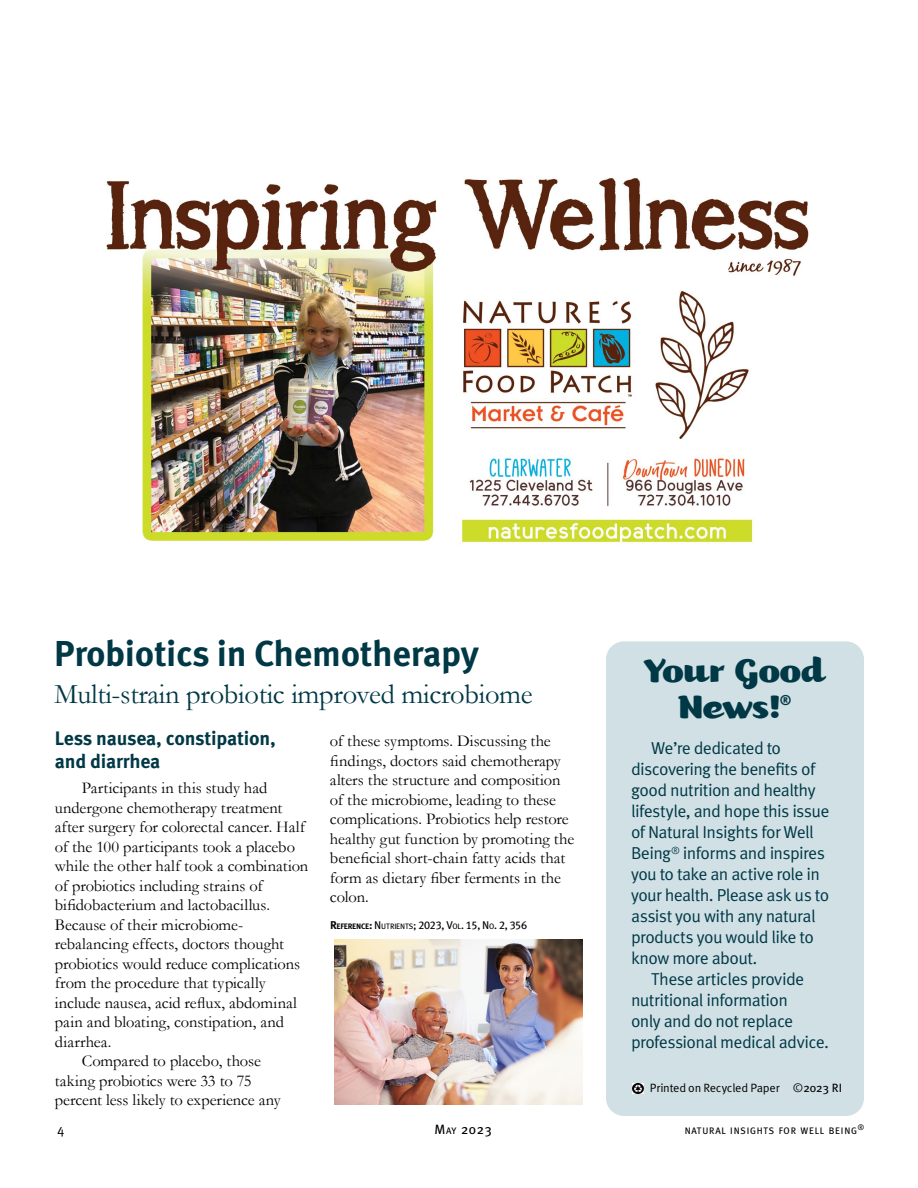
<style>
.page{position:relative;width:918px;height:1188px;background:#fff}
.page>*{position:absolute;margin:0;border:0;box-sizing:border-box;transform-origin:0 0}
.t1{font:39px/36px "Kari OSF";color:#003846;text-align:center}
.t2{font:700 36px "Meta OT";letter-spacing:-.01em;color:#003846}
.t3{font:28.5px "Garamond";letter-spacing:-.01em;color:#003846}
.t4{font:700 19.5px/22.5px "Meta OT";letter-spacing:-.01em;color:#003846}
.t5{font:17.25px/21px "Meta OT";letter-spacing:-.035em;color:#003846}
.t6{font:16.5px/19.5px "Garamond";letter-spacing:-.005em;color:#000}
.t7{font:700 13.95px "Meta OT";color:#003846}
.t8{font:13.5px "Meta Plus";color:#000}
.t9{font:13.5px "Meta OT";color:#000}
.t10{font:12px "Meta OT";letter-spacing:-.015em;color:#000}
.t11{font:11.25px "Meta Plus Book Caps";letter-spacing:-.02em;color:#000}
.t12{font:9.45px "Meta Plus";letter-spacing:.075em;color:#000}
.t13{font:7.8px "Meta Plus";color:#000}
.s1{font-family:"Meta Plus Bold Caps"}
.s2{font-family:"Meta Plus Bold Caps";font-size:7.8px}
.s3{font-size:7.8px}
.s4{font-family:"Meta Plus"}
.s5{font-size:9.45px}
</style>
<div class="page">
<div style="left:606px;top:641px;width:258px;height:475px;background:#d0e0e5;border-radius:18px"></div>
<svg style="left:633px;top:1083px;width:11px;height:11px"></svg>
<img style="left:334px;top:939px;width:249px;height:166px">
<img style="left:106px;top:177px;width:703px;height:368px">
<h2 class="t2" style="left:54px;top:631px;width:427px">Probiotics in Chemotherapy</h2>
<h3 class="t3" style="left:54px;top:675px;width:480px">Multi-strain probiotic improved microbiome</h3>
<p class="t4" style="left:55px;top:727px;width:223px">Less nausea, constipation, and diarrhea</p>
<p class="t6" style="left:82px;top:778px;width:187px">Participants in this study had</p>
<p class="t6" style="left:55px;top:797px;width:229px">undergone chemotherapy treatment</p>
<p class="t6" style="left:55px;top:817px;width:252px">after surgery for colorectal cancer. Half</p>
<p class="t6" style="left:55px;top:836px;width:242px">of the 100 participants took a placebo</p>
<p class="t6" style="left:55px;top:856px;width:255px">while the other half took a combination</p>
<p class="t6" style="left:55px;top:875px;width:209px">of probiotics including strains of</p>
<p class="t6" style="left:55px;top:895px;width:217px">bifidobacterium and lactobacillus.</p>
<p class="t6" style="left:55px;top:914px;width:190px">Because of their microbiome-</p>
<p class="t6" style="left:55px;top:934px;width:231px">rebalancing effects, doctors thought</p>
<p class="t6" style="left:55px;top:953px;width:247px">probiotics would reduce complications</p>
<p class="t6" style="left:55px;top:973px;width:212px">from the procedure that typically</p>
<p class="t6" style="left:55px;top:992px;width:244px">include nausea, acid reflux, abdominal</p>
<p class="t6" style="left:55px;top:1012px;width:231px">pain and bloating, constipation, and</p>
<p class="t6" style="left:55px;top:1031px;width:58px">diarrhea.</p>
<p class="t6" style="left:82px;top:1051px;width:181px">Compared to placebo, those</p>
<p class="t6" style="left:55px;top:1070px;width:198px">taking probiotics were 33 to 75</p>
<p class="t6" style="left:55px;top:1090px;width:227px">percent less likely to experience any</p>
<p class="t6" style="left:330px;top:731px;width:246px">of these symptoms. Discussing the findings, doctors said chemotherapy alters the structure and composition of the microbiome, leading to these complications. Probiotics help restore healthy gut function by promoting the beneficial short-chain fatty acids that form as dietary fiber ferments in the colon.</p>
<p class="t11" style="left:330px;top:919px;width:199px"><span class="s1">R</span><span class="s2">EFERENCE</span><span class="s1">:</span> N <span class="s3">UTRIENTS</span>; 2023, V<span class="s3">OL</span>. 15, N <span class="s3">O</span>. 2, 356</p>
<h1 class="t1" style="left:644px;top:653px;width:184px">Your Good<br>News!</h1>
<p class="t7" style="left:780px;top:692px;width:13px">®</p>
<p class="t5" style="left:631px;top:738px;width:200px;text-indent:20px">We’re dedicated to discovering the benefits of good nutrition and healthy lifestyle, and hope this issue of Natural Insights for Well<br>Being<sup>®</sup> informs and inspires you to take an active role in your health. Please ask us to assist you with any natural products you would like to know more about.</p>
<p class="t5" style="left:631px;top:969px;width:200px;text-indent:20px">These articles provide nutritional information<br>only and do not replace professional medical advice.</p>
<p class="t10" style="left:650px;top:1081px;width:194px">Printed on Recycled Paper ©<span class="s4">2023 RI</span></p>
<p class="t13" style="left:858px;top:1122px;width:8px">®</p>
<p class="t9" style="left:57px;top:1121px;width:9px">4</p>
<p class="t8" style="left:434px;top:1122px;width:59px">M<span class="s5">AY</span> 2023</p>
<p class="t12" style="left:685px;top:1125px;width:174px">NATURAL INSIGHTS FOR WELL BEING</p>
</div>
